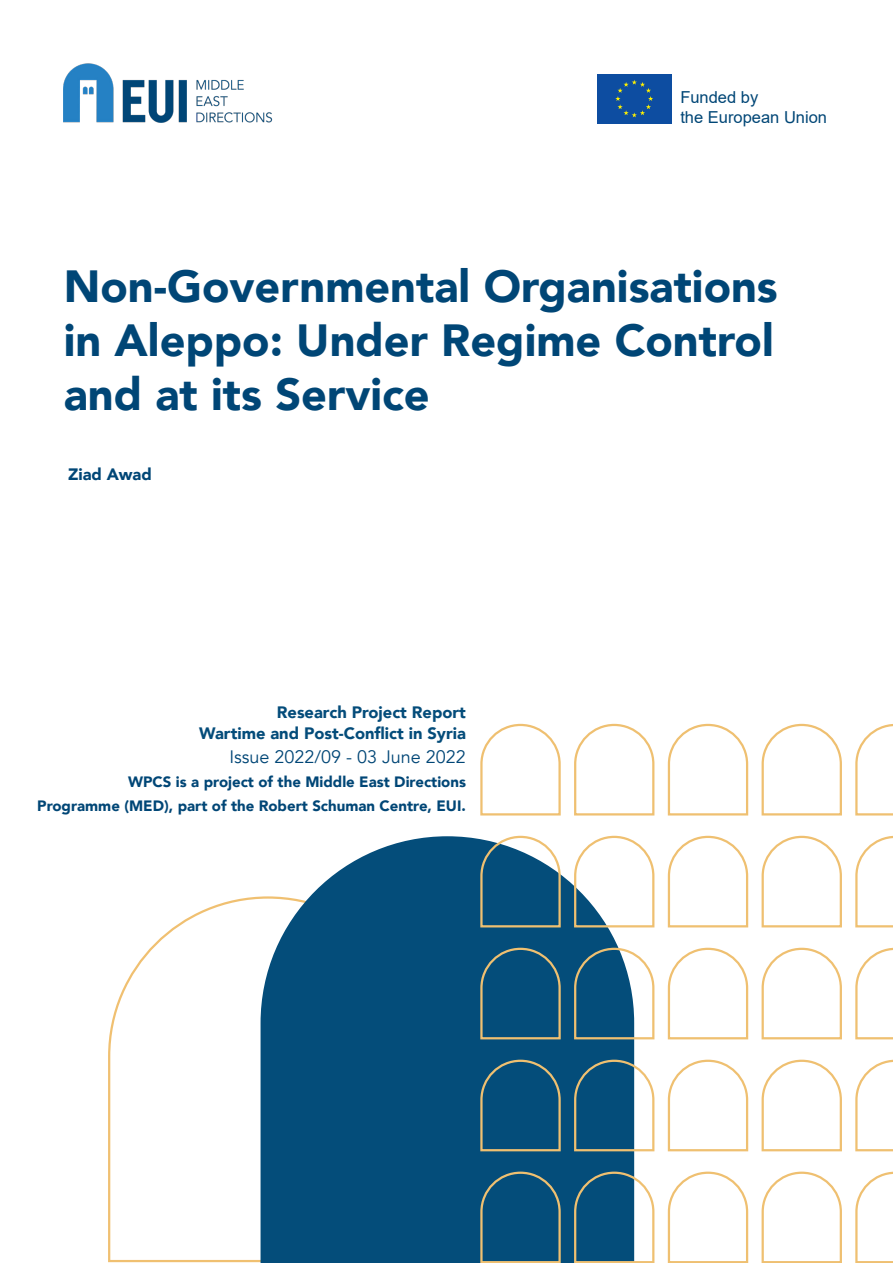
<style>
.page{position:relative;width:893px;height:1263px;background:#fff}
.page>*{position:absolute;margin:0;border:0;box-sizing:border-box;transform-origin:0 0}
.Heading-RR{font:900 45px/54px "Avenir";color:#004676;text-align:justify}
.Body_11{font:18px "Avenir";color:#004676}
.Body_11-2{font:900 16.5px/20.1px "Avenir";color:#044c7a;text-align:right}
.t1{font:16.5px/19.8px "Arial";color:#004676}
.Body-bold_11{font:900 16.5px "Avenir";color:#004676}
.Body_11-3{font:900 15px/24px "Avenir";color:#004676;text-align:right}
</style>
<div class="page">
<svg style="left:108px;top:897px;width:153px;height:366px"></svg>
<svg style="left:261px;top:836px;width:373px;height:427px;background:#175a84"></svg>
<svg style="left:480px;top:723px;width:81px;height:93px"></svg>
<svg style="left:574px;top:723px;width:81px;height:93px"></svg>
<svg style="left:667px;top:723px;width:82px;height:93px"></svg>
<svg style="left:761px;top:725px;width:81px;height:91px"></svg>
<svg style="left:855px;top:724px;width:38px;height:92px"></svg>
<svg style="left:479px;top:835px;width:83px;height:93px"></svg>
<svg style="left:573px;top:835px;width:82px;height:93px"></svg>
<svg style="left:667px;top:835px;width:82px;height:93px"></svg>
<svg style="left:761px;top:837px;width:81px;height:91px"></svg>
<svg style="left:855px;top:835px;width:38px;height:93px"></svg>
<svg style="left:479px;top:946px;width:83px;height:94px;background:#185679"></svg>
<svg style="left:573px;top:946px;width:82px;height:94px"></svg>
<svg style="left:667px;top:947px;width:82px;height:93px"></svg>
<svg style="left:761px;top:949px;width:81px;height:91px"></svg>
<svg style="left:855px;top:947px;width:38px;height:93px"></svg>
<svg style="left:479px;top:1058px;width:83px;height:94px;background:#185679"></svg>
<svg style="left:573px;top:1058px;width:82px;height:94px"></svg>
<svg style="left:667px;top:1059px;width:82px;height:93px"></svg>
<svg style="left:761px;top:1061px;width:81px;height:91px"></svg>
<svg style="left:855px;top:1059px;width:38px;height:93px"></svg>
<svg style="left:479px;top:1170px;width:83px;height:93px;background:#175679"></svg>
<svg style="left:573px;top:1170px;width:82px;height:93px"></svg>
<svg style="left:667px;top:1171px;width:82px;height:92px"></svg>
<svg style="left:761px;top:1173px;width:81px;height:90px"></svg>
<svg style="left:855px;top:1171px;width:38px;height:92px"></svg>
<img style="left:64px;top:64px;width:209px;height:58px">
<div style="left:597px;top:74px;width:75px;height:50px;background:#0d4da1"></div>
<svg style="left:615px;top:80px;width:38px;height:37px"></svg>
<p class="t1" style="left:680px;top:88px;width:148px">Funded by<br>the European Union</p>
<p class="Heading-RR" style="left:64px;top:258px;width:715px">Non-Governmental Organisations in Aleppo: Under Regime Control and at its Service</p>
<p class="Body-bold_11" style="left:68px;top:460px;width:85px">Ziad Awad</p>
<p class="Body_11-2" style="left:199px;top:702px;width:268px">Research Project Report<br>Wartime and Post-Conflict in Syria</p>
<p class="Body_11" style="left:229px;top:746px;width:238px">Issue 2022/09 - 03 June 2022</p>
<p class="Body_11-3" style="left:37px;top:769px;width:430px">WPCS is a project of the Middle East Directions<br>Programme (MED), part of the Robert Schuman Centre, EUI.</p>
</div>
